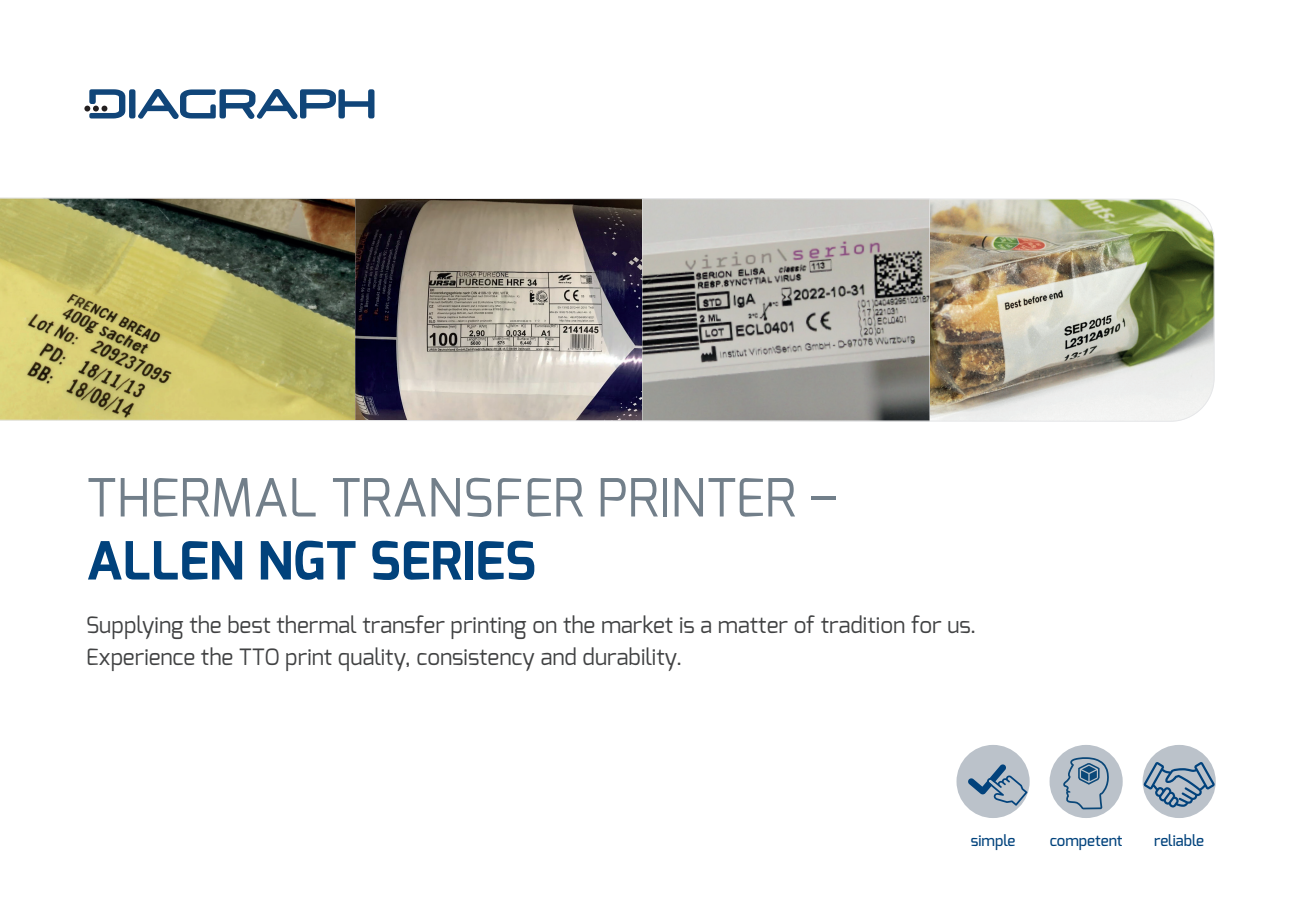
<style>
.page{position:relative;width:1289px;height:919px;background:#fff}
.page>*{position:absolute;margin:0;border:0;box-sizing:border-box;transform-origin:0 0}
.t1{font:52.5px "Exo";color:#727f8a}
.t2{font:700 52.5px "Exo";color:#01427c}
.t3{font:22.5px/32.2px "Exo";color:#414243}
.t4{font:500 15.15px "Exo";color:#01427c}
</style>
<div class="page">
<svg style="left:84px;top:89px;width:290px;height:30px"></svg>
<img style="left:0;top:198px;width:1214px;height:223px">
<div style="left:956px;top:744px;width:73px;height:74px;background:#bbc2ca;border-radius:50%"></div>
<svg style="left:968px;top:764px;width:59px;height:41px"></svg>
<div style="left:1142px;top:744px;width:73px;height:74px;background:#bbc2ca;border-radius:50%"></div>
<svg style="left:1143px;top:762px;width:71px;height:45px"></svg>
<div style="left:1049px;top:744px;width:73px;height:74px;background:#bbc2ca;border-radius:50%"></div>
<svg style="left:1063px;top:757px;width:45px;height:52px"></svg>
<h1 class="t1" style="left:86px;top:464px;width:751px">THERMAL TRANSFER PRINTER –</h1>
<h1 class="t2" style="left:86px;top:527px;width:451px">ALLEN NGT SERIES</h1>
<p class="t3" style="left:86px;top:608px;width:891px">Supplying the best thermal transfer printing on the market is a matter of tradition for us.<br>Experience the TTO print quality, consistency and durability.</p>
<p class="t4" style="left:970px;top:830px;width:46px">simple</p>
<p class="t4" style="left:1049px;top:830px;width:74px">competent</p>
<p class="t4" style="left:1154px;top:830px;width:51px">reliable</p>
</div>
